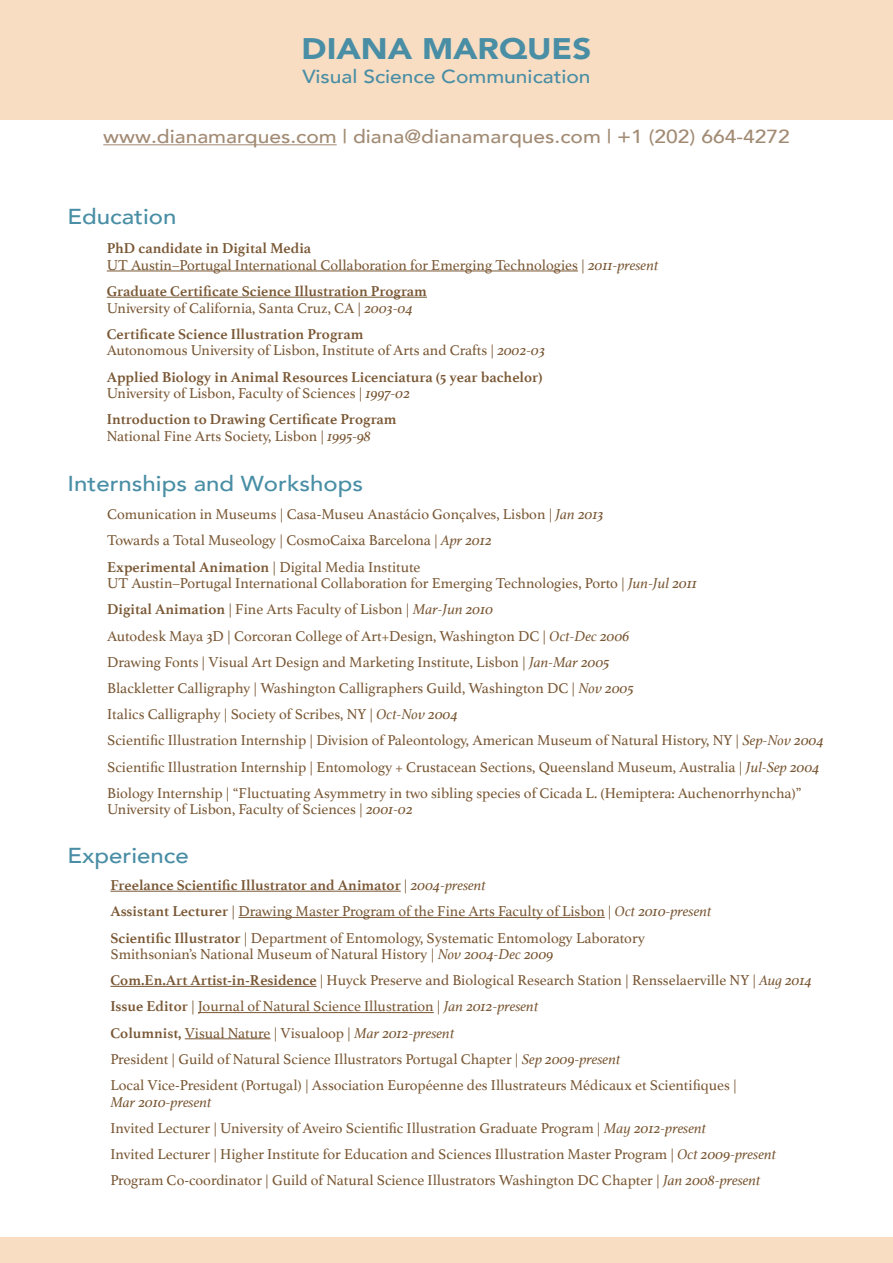
<style>
.page{position:relative;width:893px;height:1263px;background:#fff}
.page>*{position:absolute;margin:0;border:0;box-sizing:border-box;transform-origin:0 0}
.t1{font:900 29.7px "Avenir";color:#498ea5;scale:1.11 1}
.t2{font:500 21.6px "Avenir";color:#498ea5;scale:1.11 1}
.t3{font:500 18.9px "Avenir";color:#a28b74;scale:1.11 1}
.t4{font:500 18.9px "Avenir";color:#498ea5;scale:1.11 1}
.t5{font:15px/26.2px "Athelas";color:#795734}
.t6{font:700 15px/16.5px "Athelas";color:#795734}
.s1{font-weight:700}
.s2{font-style:italic}
.s3{font-weight:400}
.s4{font-weight:400;font-style:italic}
</style>
<div class="page">
<div style="left:0;top:0;width:893px;height:119px;background:#f8ddc2"></div>
<hr style="left:103px;top:144px;width:234px;height:1px;background:#a28b74">
<div style="left:0;top:1237px;width:893px;height:26px;background:#f8ddc2"></div>
<hr style="left:107px;top:271px;width:471px;height:1px;background:#795734">
<hr style="left:107px;top:297px;width:320px;height:1px;background:#795734">
<hr style="left:110px;top:891px;width:291px;height:1px;background:#795734">
<hr style="left:238px;top:917px;width:367px;height:1px;background:#795734">
<hr style="left:110px;top:986px;width:207px;height:1px;background:#795734">
<hr style="left:198px;top:1012px;width:236px;height:1px;background:#795734">
<hr style="left:185px;top:1038px;width:86px;height:1px;background:#795734">
<h1 class="t1" style="left:302px;top:24px;width:262px">DIANA MARQUES</h1>
<p class="t4" style="left:302px;top:60px;width:261px">Visual Science Communication</p>
<p class="t3" style="left:103px;top:120px;width:620px">www.dianamarques.com | diana@dianamarques.com | +1 (202) 664-4272</p>
<h2 class="t2" style="left:68px;top:198px;width:100px">Education</h2>
<p class="t5" style="left:107px;top:240px;width:553px;line-height:16.5px"><span class="s1">PhD candidate in Digital Media<br></span>UT Austin–Portugal International Collaboration for Emerging Technologies | <span class="s2">2011-present</span></p>
<p class="t6" style="left:107px;top:282px;width:322px">Graduate Certificate Science Illustration Program<br><span class="s3">University of California, Santa Cruz, CA |</span> <span class="s4">2003-04</span></p>
<p class="t5" style="left:107px;top:325px;width:440px;line-height:16.5px"><span class="s1">Certificate Science Illustration Program<br></span>Autonomous University of Lisbon, Institute of Arts and Crafts | <span class="s2">2002-03</span></p>
<p class="t6" style="left:107px;top:368px;width:437px">Applied Biology in Animal Resources Licenciatura (5 year bachelor)<br><span class="s3">University of Lisbon, Faculty of Sciences |</span> <span class="s4">1997-02</span></p>
<p class="t6" style="left:107px;top:411px;width:291px">Introduction to Drawing Certificate Program<br><span class="s3">National Fine Arts Society, Lisbon |</span> <span class="s4">1995-98</span></p>
<h2 class="t2" style="left:68px;top:465px;width:268px">Internships and Workshops</h2>
<p class="t5" style="left:107px;top:501px;width:498px">Comunication in Museums | Casa-Museu Anastácio Gonçalves, Lisbon | <span class="s2">Jan 2013<br></span>Towards a Total Museology | CosmoCaixa Barcelona | <span class="s2">Apr 2012<br></span><span class="s1">Experimental Animation</span> | Digital Media Institute</p>
<p class="t5" style="left:107px;top:569px;width:718px">UT Austin–Portugal International Collaboration for Emerging Technologies, Porto | <span class="s2">Jun-Jul 2011<br></span><span class="s1">Digital Animation</span> | Fine Arts Faculty of Lisbon | <span class="s2">Mar-Jun 2010<br></span>Autodesk Maya 3D | Corcoran College of Art+Design, Washington DC | <span class="s2">Oct-Dec 2006<br></span>Drawing Fonts | Visual Art Design and Marketing Institute, Lisbon | <span class="s2">Jan-Mar 2005<br></span>Blackletter Calligraphy | Washington Calligraphers Guild, Washington DC | <span class="s2">Nov 2005<br></span>Italics Calligraphy | Society of Scribes, NY | <span class="s2">Oct-Nov 2004<br></span>Scientific Illustration Internship | Division of Paleontology, American Museum of Natural History, NY | <span class="s2">Sep-Nov 2004<br></span>Scientific Illustration Internship | Entomology + Crustacean Sections, Queensland Museum, Australia | <span class="s2">Jul-Sep 2004<br></span>Biology Internship | “Fluctuating Asymmetry in two sibling species of Cicada L. (Hemiptera: Auchenorrhyncha)”</p>
<p class="t5" style="left:107px;top:796px;width:307px">University of Lisbon, Faculty of Sciences | <span class="s2">2001-02</span></p>
<h2 class="t2" style="left:67px;top:836px;width:111px">Experience</h2>
<p class="t5" style="left:110px;top:871px;width:603px"><span class="s1">Freelance Scientific Illustrator and Animator</span> | <span class="s2">2004-present<br></span><span class="s1">Assistant Lecturer</span> | Drawing Master Program of the Fine Arts Faculty of Lisbon | <span class="s2">Oct 2010-present<br></span><span class="s1">Scientific Illustrator</span> | Department of Entomology, Systematic Entomology Laboratory</p>
<p class="t5" style="left:110px;top:940px;width:703px">Smithsonian’s National Museum of Natural History | <span class="s2">Nov 2004-Dec 2009<br></span><span class="s1">Com.En.Art Artist-in-Residence</span> | Huyck Preserve and Biological Research Station | Rensselaerville NY | <span class="s2">Aug 2014<br></span><span class="s1">Issue Editor</span> | Journal of Natural Science Illustration | <span class="s2">Jan 2012-present<br></span><span class="s1">Columnist,</span> Visual Nature | Visualoop | <span class="s2">Mar 2012-present<br></span>President | Guild of Natural Science Illustrators Portugal Chapter | <span class="s2">Sep 2009-present<br></span>Local Vice-President (Portugal) | Association Européenne des Illustrateurs Médicaux et Scientifiques |</p>
<p class="t5" style="left:110px;top:1088px;width:667px"><span class="s2">Mar 2010-present<br></span>Invited Lecturer | University of Aveiro Scientific Illustration Graduate Program | <span class="s2">May 2012-present<br></span>Invited Lecturer | Higher Institute for Education and Sciences Illustration Master Program | <span class="s2">Oct 2009-present </span>Program Co-coordinator | Guild of Natural Science Illustrators Washington DC Chapter | <span class="s2">Jan 2008-present</span></p>
</div>
